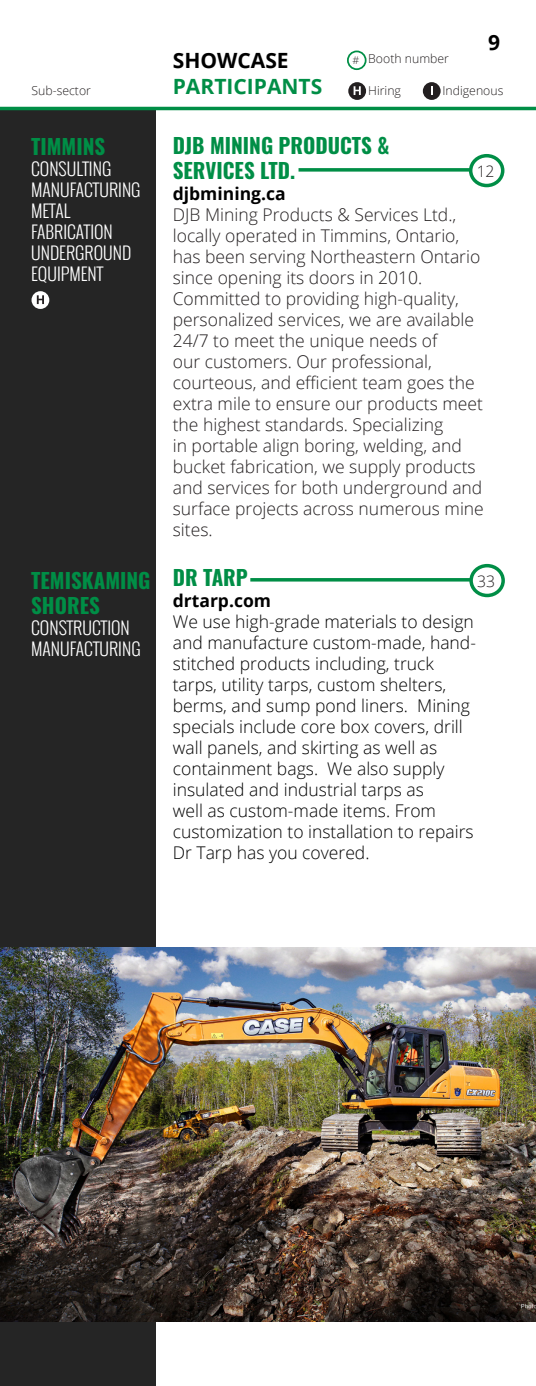
<style>
.page{position:relative;width:536px;height:1386px;background:#fff}
.page>*{position:absolute;margin:0;border:0;box-sizing:border-box;transform-origin:0 0}
.sub-sector{font:700 21px/25.2px "Oswald";color:#008e46}
.t1{font:700 21px "Open Sans";color:#008e46}
.t2{font:700 21px "Open Sans";color:#000}
.t3{font:300 17.5px/21px "Open Sans";color:#231f20}
.t4{font:300 17.5px/21px "Open Sans";color:#000}
.sub-sector-2{font:300 17.5px/21px "Oswald";color:#fff}
.t5{font:700 17.5px "Open Sans";color:#000}
.t6{font:300 15.75px "Open Sans";color:#231f20}
.t7{font:300 12.25px "Open Sans";color:#231f20}
.s1{font-size:10.5px}
</style>
<div class="page">
<div style="left:0;top:108px;width:155px;height:1278px;background:#252525"></div>
<hr style="left:0;top:107px;width:536px;height:3px;background:#008e46">
<svg style="left:348px;top:82px;width:18px;height:18px"></svg>
<svg style="left:353px;top:86px;width:7px;height:9px"></svg>
<svg style="left:422px;top:82px;width:18px;height:18px"></svg>
<div style="left:347px;top:51px;width:19px;height:19px;border:2px solid #008e46;border-radius:50%"></div>
<svg style="left:298px;top:168px;width:170px;height:4px"></svg>
<div style="left:468px;top:154px;width:36px;height:33px;border:4px solid #008e46;border-radius:50%"></div>
<img style="left:0;top:948px;width:536px;height:373px">
<svg style="left:250px;top:578px;width:219px;height:4px"></svg>
<div style="left:469px;top:564px;width:35px;height:33px;border:4px solid #008e46;border-radius:50%"></div>
<div style="left:32px;top:291px;width:17px;height:18px;background:#fff;border-radius:50%"></div>
<svg style="left:37px;top:295px;width:7px;height:9px"></svg>
<p class="t2" style="left:173px;top:46px;width:117px">SHOWCASE</p>
<p class="t7" style="left:352px;top:51px;width:98px"><span class="s1">#</span> Booth number</p>
<p class="t2" style="left:488px;top:28px;width:13px">9</p>
<p class="t7" style="left:32px;top:82px;width:61px">Sub-sector</p>
<p class="t1" style="left:173px;top:71px;width:151px">PARTICIPANTS</p>
<p class="t7" style="left:368px;top:82px;width:34px">Hiring</p>
<p class="t7" style="left:442px;top:82px;width:62px">Indigenous</p>
<p class="sub-sector" style="left:31px;top:135px;width:76px">TIMMINS</p>
<p class="sub-sector-2" style="left:31px;top:158px;width:82px">CONSULTING</p>
<p class="sub-sector-2" style="left:31px;top:179px;width:111px">MANUFACTURING</p>
<p class="sub-sector-2" style="left:31px;top:200px;width:83px">METAL<br>FABRICATION</p>
<p class="sub-sector-2" style="left:31px;top:242px;width:102px">UNDERGROUND<br>EQUIPMENT</p>
<p class="sub-sector" style="left:31px;top:569px;width:121px">TEMISKAMING<br>SHORES</p>
<p class="sub-sector-2" style="left:31px;top:617px;width:100px">CONSTRUCTION</p>
<p class="sub-sector-2" style="left:31px;top:638px;width:111px">MANUFACTURING</p>
<p class="sub-sector" style="left:173px;top:134px;width:218px">DJB MINING PRODUCTS &amp;<br>SERVICES LTD.</p>
<p class="t5" style="left:173px;top:181px;width:114px">djbmining.ca</p>
<p class="t3" style="left:173px;top:203px;width:312px">DJB Mining Products &amp; Services Ltd., locally operated in Timmins, Ontario, has been serving Northeastern Ontario since opening its doors in 2010.<br>Committed to providing high-quality, personalized services, we are available 24/7 to meet the unique needs of<br>our customers. Our professional, courteous, and efficient team goes the extra mile to ensure our products meet the highest standards. Specializing<br>in portable align boring, welding, and bucket fabrication, we supply products and services for both underground and surface projects across numerous mine sites.</p>
<p class="sub-sector" style="left:173px;top:566px;width:77px">DR TARP</p>
<p class="t5" style="left:173px;top:588px;width:100px">drtarp.com</p>
<p class="t4" style="left:173px;top:611px;width:304px">We use high-grade materials to design and manufacture custom-made, hand&shy;stitched products including, truck tarps, utility tarps, custom shelters, berms, and sump pond liners. Mining specials include core box covers, drill wall panels, and skirting as well as containment bags. We also supply insulated and industrial tarps as<br>well as custom-made items. From customization to installation to repairs Dr Tarp has you covered.</p>
<p class="t6" style="left:476px;top:160px;width:19px">12</p>
<p class="t6" style="left:477px;top:570px;width:19px">33</p>
</div>
